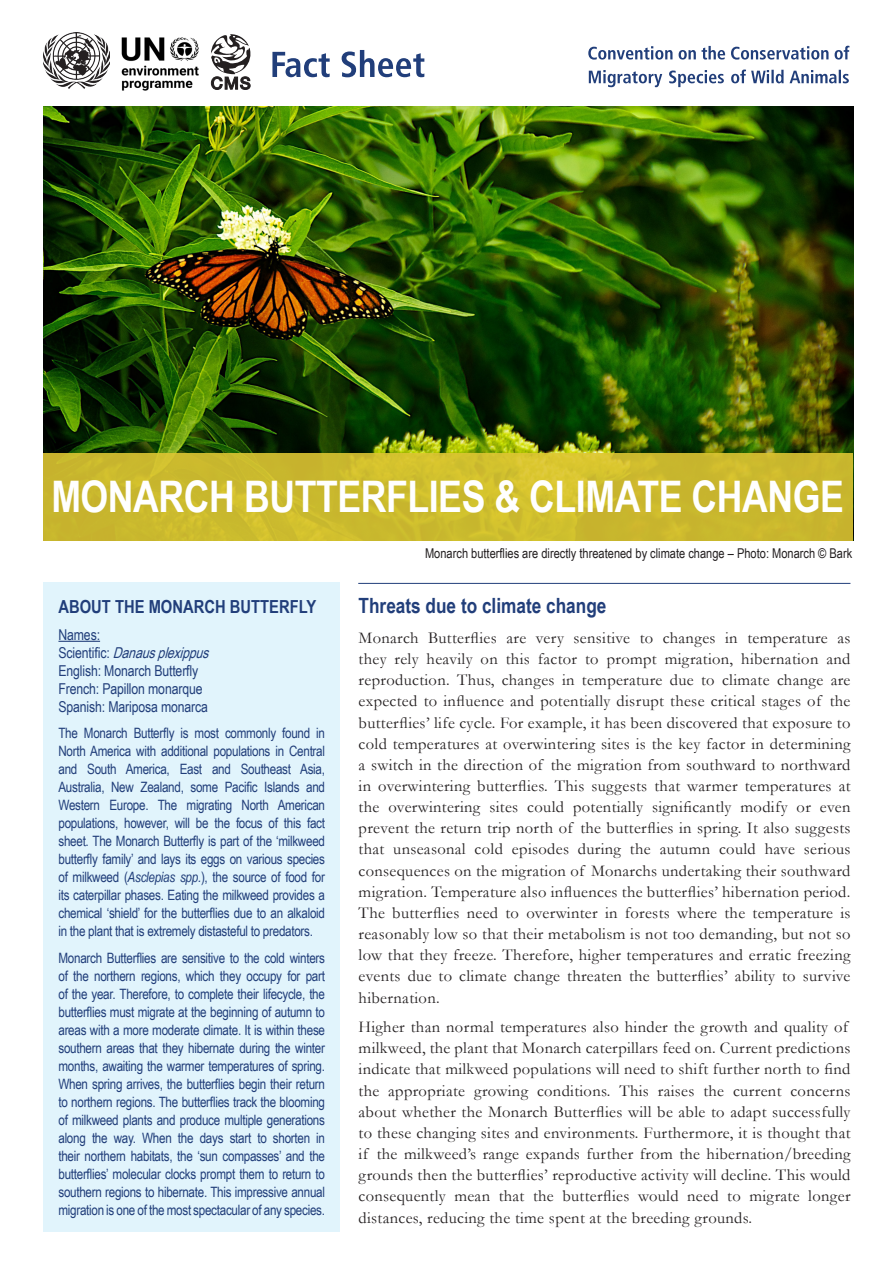
<style>
.page{position:relative;width:893px;height:1263px;background:#fff}
.page>*{position:absolute;margin:0;border:0;box-sizing:border-box;transform-origin:0 0}
.t1{font:700 43.5px "Arial Narrow";letter-spacing:-.01em;color:#fff}
.Head_2_Fact_Sheet{font:700 21px "Arial Narrow";color:#213e7a}
.Head_Key_Message{font:700 18px "Arial Narrow";color:#213e7a}
.Head_2_Fact_Sheet-2{font:16.5px/21.1px "Garamond";letter-spacing:.02em;color:#231f20;text-align:justify}
.t2{font:15px "Arial Narrow";letter-spacing:-.01em;color:#213e7a}
.t3{font:italic 15px "Arial Narrow";color:#213e7a}
.t4{font:14.25px/18px "Arial Narrow";letter-spacing:-.02em;color:#213e7a;text-align:justify}
.BU_Fact_Sheet{font:13.5px "Arial Narrow";color:#231f20}
.s1{font-style:normal}
.s2{font-style:italic}
</style>
<div class="page">
<svg style="left:589px;top:70px;width:260px;height:17px"></svg>
<svg style="left:588px;top:46px;width:261px;height:14px"></svg>
<img style="left:43px;top:106px;width:810px;height:347px">
<div style="left:43px;top:453px;width:810px;height:88px;background:linear-gradient(to bottom,#cfbc2e,#cbb92d)"></div>
<div style="left:43px;top:583px;width:297px;height:649px;background:#e1f4fc"></div>
<hr style="left:58px;top:641px;width:42px;height:1px;background:#213e7a">
<hr style="left:358px;top:583px;width:492px;height:1px;background:#213e7a">
<svg style="left:272px;top:50px;width:152px;height:27px"></svg>
<svg style="left:211px;top:34px;width:39px;height:56px"></svg>
<img style="left:121px;top:37px;width:78px;height:54px">
<img style="left:44px;top:33px;width:65px;height:56px">
<p class="t1" style="left:51px;top:463px;width:794px">MONARCH BUTTERFLIES &amp; CLIMATE CHANGE</p>
<p class="Head_Key_Message" style="left:58px;top:593px;width:259px">ABOUT THE MONARCH BUTTERFLY</p>
<p class="t2" style="left:58px;top:623px;width:43px">Names:</p>
<p class="t3" style="left:58px;top:641px;width:157px"><span class="s1">S c i e n t i fi c :</span> Danausplexippus</p>
<p class="t2" style="left:58px;top:659px;width:141px">English: Monarch Butterfly</p>
<p class="t2" style="left:58px;top:677px;width:146px">French: Papillon monarque</p>
<p class="t2" style="left:58px;top:695px;width:151px">Spanish: Mariposa monarca</p>
<p class="t4" style="left:58px;top:724px;width:268px">The Monarch Butterfly is most commonly found in North America with additional populations in Central and South America, East and Southeast Asia, Australia, New Zealand, some Pacific Islands and Western Europe. The migrating North American populations, however, will be the focus of this fact sheet. The Monarch Butterfly is part of the ‘milkweed butterfly family’ and lays its eggs on various species of milkweed (<span class="s2">Asclepias spp.</span>), the source of food for its caterpillar phases. Eating the milkweed provides a chemical ‘shield’ for the butterflies due to an alkaloid in the plant that is extremely distasteful to predators.</p>
<p class="t4" style="left:58px;top:948px;width:268px">Monarch Butterflies are sensitive to the cold winters of the northern regions, which they occupy for part of the year. Therefore, to complete their lifecycle, the butterflies must migrate at the beginning of autumn to areas with a more moderate climate. It is within these southern areas that they hibernate during the winter months, awaiting the warmer temperatures of spring.<br>When spring arrives, the butterflies begin their return to northern regions. The butterflies track the blooming of milkweed plants and produce multiple generations along the way. When the days start to shorten in their northern habitats, the ‘sun compasses’ and the butterflies’ molecular clocks prompt them to return to southern regions to hibernate. This impressive annual migration is one of the most spectacular of any species.</p>
<p class="BU_Fact_Sheet" style="left:425px;top:543px;width:429px">Monarch butterflies are directly threatened by climate change – Photo: Monarch © Bark</p>
<p class="Head_2_Fact_Sheet" style="left:359px;top:590px;width:249px">Threats due to climate change</p>
<p class="Head_2_Fact_Sheet-2" style="left:359px;top:627px;width:493px">Monarch Butterflies are very sensitive to changes in temperature as they rely heavily on this factor to prompt migration, hibernation and reproduction. Thus, changes in temperature due to climate change are expected to influence and potentially disrupt these critical stages of the butterflies’ life cycle. For example, it has been discovered that exposure to cold temperatures at overwintering sites is the key factor in determining a switch in the direction of the migration from southward to northward in overwintering butterflies. This suggests that warmer temperatures at the overwintering sites could potentially significantly modify or even prevent the return trip north of the butterflies in spring. It also suggests that unseasonal cold episodes during the autumn could have serious consequences on the migration of Monarchs undertaking their southward migration. Temperature also influences the butterflies’ hibernation period.<br>The butterflies need to overwinter in forests where the temperature is reasonably low so that their metabolism is not too demanding, but not so low that they freeze. Therefore, higher temperatures and erratic freezing events due to climate change threaten the butterflies’ ability to survive hibernation.</p>
<p class="Head_2_Fact_Sheet-2" style="left:359px;top:1016px;width:493px;text-align:left">Higher than normal temperatures also hinder the growth and quality of milkweed, the plant that Monarch caterpillars feed on. Current predictions indicate that milkweed populations will need to shift further north to find the appropriate growing conditions. This raises the current concerns about whether the Monarch Butterflies will be able to adapt successfully to these changing sites and environments. Furthermore, it is thought that if the milkweed’s range expands further from the hibernation/breeding grounds then the butterflies’ reproductive activity will decline. This would consequently mean that the butterflies would need to migrate longer distances, reducing the time spent at the breeding grounds.</p>
</div>
